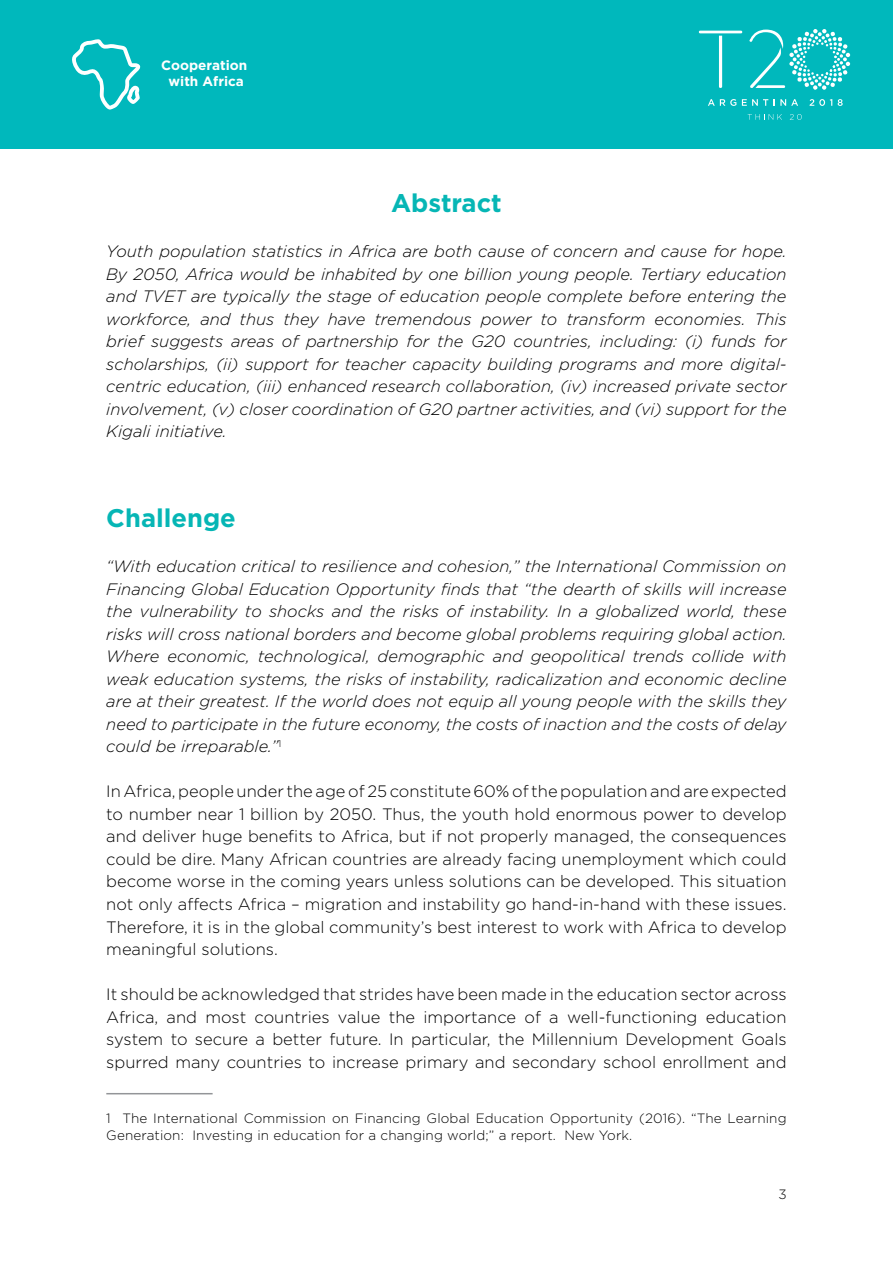
<style>
.page{position:relative;width:893px;height:1263px;background:#fff}
.page>*{position:absolute;margin:0;border:0;box-sizing:border-box;transform-origin:0 0}
.t1{font:700 25.5px "Gotham HTF";color:#06b6b5}
.t2{font:italic 300 16.5px/22.5px "Gotham";color:#000;text-align:justify}
.t3{font:300 16.5px/22.5px "Gotham";color:#000;text-align:justify}
.t4{font:300 13.5px/16.2px "Gotham";letter-spacing:.01em;color:#000}
.t5{font:700 13.5px/16.2px "Gotham";color:#fff;text-align:center}
</style>
<div class="page">
<hr style="left:106px;top:1093px;width:107px;height:1px;background:#939598">
<div style="left:0;top:0;width:893px;height:149px;background:#00b8bc"></div>
<svg style="left:749px;top:29px;width:101px;height:61px"></svg>
<svg style="left:708px;top:99px;width:28px;height:7px"></svg>
<svg style="left:742px;top:99px;width:26px;height:7px"></svg>
<svg style="left:774px;top:99px;width:24px;height:7px"></svg>
<svg style="left:810px;top:99px;width:22px;height:7px"></svg>
<svg style="left:838px;top:99px;width:5px;height:7px"></svg>
<svg style="left:699px;top:31px;width:43px;height:57px"></svg>
<svg style="left:748px;top:114px;width:34px;height:6px"></svg>
<svg style="left:790px;top:114px;width:12px;height:6px"></svg>
<svg style="left:72px;top:39px;width:69px;height:71px"></svg>
<p class="t5" style="left:161px;top:57px;width:88px">Cooperation with Africa</p>
<h1 class="t1" style="left:391px;top:189px;width:112px">Abstract</h1>
<p class="t2" style="left:106px;top:240px;width:682px">Youth population statistics in Africa are both cause of concern and cause for hope.<br>By 2050, Africa would be inhabited by one billion young people. Tertiary education and TVET are typically the stage of education people complete before entering the workforce, and thus they have tremendous power to transform economies. This brief suggests areas of partnership for the G20 countries, including: (i) funds for scholarships, (ii) support for teacher capacity building programs and more digital&shy;centric education, (iii) enhanced research collaboration, (iv) increased private sector involvement, (v) closer coordination of G20 partner activities, and (vi) support for the Kigali initiative.</p>
<h1 class="t1" style="left:106px;top:504px;width:131px">Challenge</h1>
<p class="t2" style="left:106px;top:555px;width:682px">“With education critical to resilience and cohesion,” the International Commission on Financing Global Education Opportunity finds that “the dearth of skills will increase the vulnerability to shocks and the risks of instability. In a globalized world, these risks will cross national borders and become global problems requiring global action.<br>Where economic, technological, demographic and geopolitical trends collide with weak education systems, the risks of instability, radicalization and economic decline are at their greatest. If the world does not equip all young people with the skills they need to participate in the future economy, the costs of inaction and the costs of delay could be irreparable.”<sup>1</sup></p>
<p class="t3" style="left:106px;top:780px;width:682px">In Africa, people under the age of 25 constitute 60% of the population and are expected to number near 1 billion by 2050. Thus, the youth hold enormous power to develop and deliver huge benefits to Africa, but if not properly managed, the consequences could be dire. Many African countries are already facing unemployment which could become worse in the coming years unless solutions can be developed. This situation not only affects Africa – migration and instability go hand-in-hand with these issues.<br>Therefore, it is in the global community’s best interest to work with Africa to develop meaningful solutions.</p>
<p class="t3" style="left:106px;top:982px;width:682px">It should be acknowledged that strides have been made in the education sector across Africa, and most countries value the importance of a well-functioning education system to secure a better future. In particular, the Millennium Development Goals spurred many countries to increase primary and secondary school enrollment and</p>
<p class="t4" style="left:106px;top:1110px;width:682px">1 The International Commission on Financing Global Education Opportunity (2016). “The Learning<br>Generation: Investing in education for a changing world;” a report. New York.</p>
<p class="t4" style="left:778px;top:1186px;width:10px">3</p>
</div>
